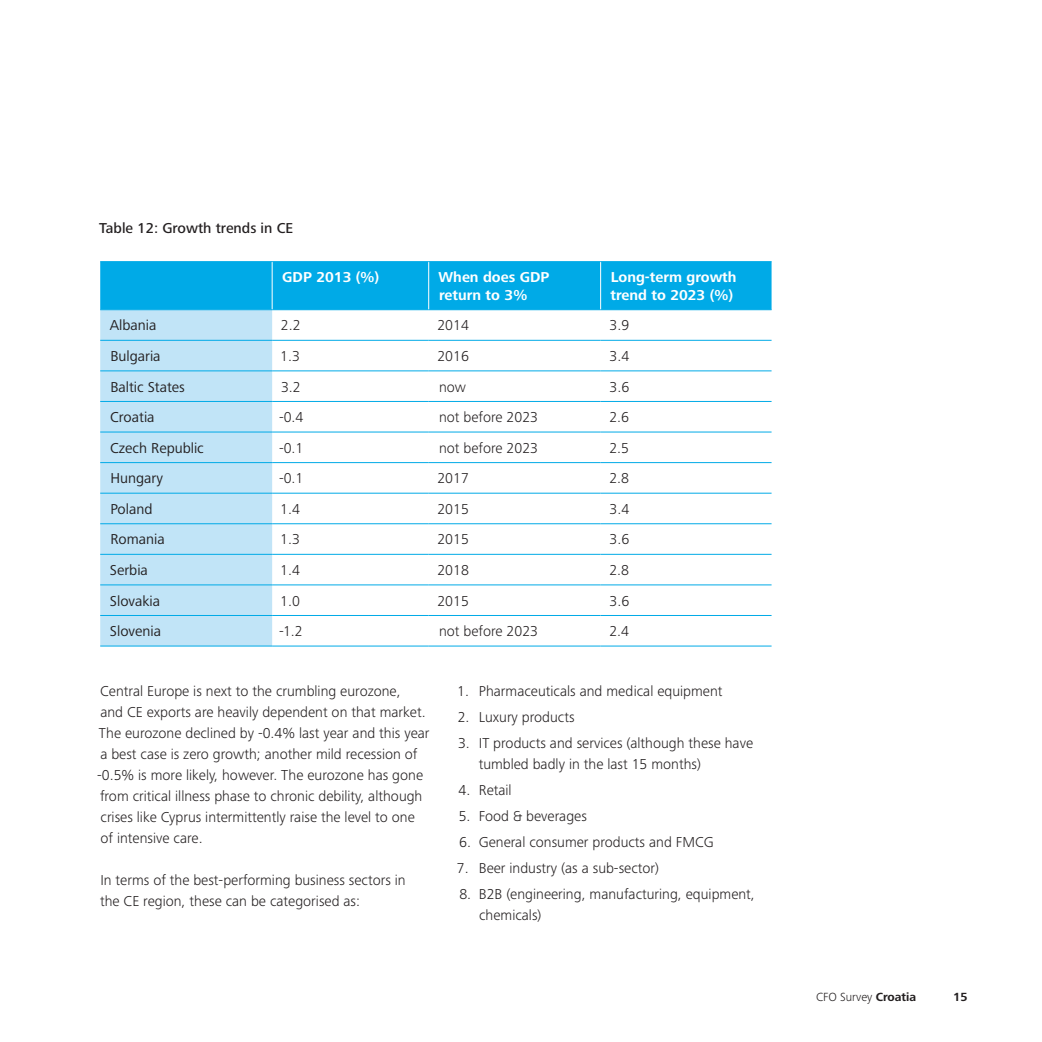
<style>
.page{position:relative;width:1042px;height:1042px;background:#fff}
.page>*{position:absolute;margin:0;border:0;box-sizing:border-box;transform-origin:0 0}
.t1{font:300 14.88px/21px "Frutiger Next Pro";color:#231f20}
.t2{font:14.88px "Frutiger Next Pro";color:#231f20}
.t3{font:700 14.88px/17.5px "Frutiger Next Pro";color:#fff}
.t4{font:500 14.88px "Frutiger Next Pro";color:#231f20}
.t5{font:300 12.25px "Frutiger Next Pro";color:#231f20}
.t6{font:700 12.25px "Frutiger Next Pro";color:#231f20}
.s1{font-weight:700}
</style>
<div class="page">
<div style="left:100px;top:262px;width:671px;height:47px;background:#00aae7"></div>
<div style="left:100px;top:310px;width:172px;height:335px;background:#c1e4f7"></div>
<hr style="left:100px;top:261px;width:172px;height:1px;background:#00aae7">
<hr style="left:272px;top:261px;width:157px;height:1px;background:#00aae7">
<hr style="left:429px;top:261px;width:171px;height:1px;background:#00aae7">
<hr style="left:600px;top:261px;width:171px;height:1px;background:#00aae7">
<hr style="left:272px;top:309px;width:157px;height:1px;background:#00aae7">
<hr style="left:429px;top:309px;width:171px;height:1px;background:#00aae7">
<hr style="left:600px;top:309px;width:171px;height:1px;background:#00aae7">
<hr style="left:272px;top:340px;width:157px;height:1px;background:#00aae7">
<hr style="left:429px;top:340px;width:171px;height:1px;background:#00aae7">
<hr style="left:600px;top:340px;width:171px;height:1px;background:#00aae7">
<hr style="left:272px;top:370px;width:157px;height:1px;background:#00aae7">
<hr style="left:429px;top:370px;width:171px;height:1px;background:#00aae7">
<hr style="left:600px;top:370px;width:171px;height:1px;background:#00aae7">
<hr style="left:272px;top:401px;width:157px;height:1px;background:#00aae7">
<hr style="left:429px;top:401px;width:171px;height:1px;background:#00aae7">
<hr style="left:600px;top:401px;width:171px;height:1px;background:#00aae7">
<hr style="left:272px;top:431px;width:157px;height:1px;background:#00aae7">
<hr style="left:429px;top:431px;width:171px;height:1px;background:#00aae7">
<hr style="left:600px;top:431px;width:171px;height:1px;background:#00aae7">
<hr style="left:272px;top:462px;width:157px;height:1px;background:#00aae7">
<hr style="left:429px;top:462px;width:171px;height:1px;background:#00aae7">
<hr style="left:600px;top:462px;width:171px;height:1px;background:#00aae7">
<hr style="left:272px;top:493px;width:157px;height:1px;background:#00aae7">
<hr style="left:429px;top:493px;width:171px;height:1px;background:#00aae7">
<hr style="left:600px;top:493px;width:171px;height:1px;background:#00aae7">
<hr style="left:272px;top:523px;width:157px;height:1px;background:#00aae7">
<hr style="left:429px;top:523px;width:171px;height:1px;background:#00aae7">
<hr style="left:600px;top:523px;width:171px;height:1px;background:#00aae7">
<hr style="left:272px;top:554px;width:157px;height:1px;background:#00aae7">
<hr style="left:429px;top:554px;width:171px;height:1px;background:#00aae7">
<hr style="left:600px;top:554px;width:171px;height:1px;background:#00aae7">
<hr style="left:272px;top:584px;width:157px;height:1px;background:#00aae7">
<hr style="left:429px;top:584px;width:171px;height:1px;background:#00aae7">
<hr style="left:600px;top:584px;width:171px;height:1px;background:#00aae7">
<hr style="left:272px;top:615px;width:157px;height:1px;background:#00aae7">
<hr style="left:429px;top:615px;width:171px;height:1px;background:#00aae7">
<hr style="left:600px;top:615px;width:171px;height:1px;background:#00aae7">
<hr style="left:272px;top:645px;width:157px;height:1px;background:#00aae7">
<hr style="left:429px;top:645px;width:171px;height:1px;background:#00aae7">
<hr style="left:600px;top:645px;width:171px;height:1px;background:#00aae7">
<hr style="left:272px;top:262px;width:1px;height:47px;background:#fff">
<hr style="left:428px;top:262px;width:1px;height:47px;background:#fff">
<hr style="left:600px;top:262px;width:1px;height:47px;background:#fff">
<hr style="left:100px;top:309px;width:172px;height:1px;background:#00aae7">
<hr style="left:100px;top:340px;width:172px;height:1px;background:#00aae7">
<hr style="left:100px;top:370px;width:172px;height:1px;background:#00aae7">
<hr style="left:100px;top:401px;width:172px;height:1px;background:#00aae7">
<hr style="left:100px;top:431px;width:172px;height:1px;background:#00aae7">
<hr style="left:100px;top:462px;width:172px;height:1px;background:#00aae7">
<hr style="left:100px;top:493px;width:172px;height:1px;background:#00aae7">
<hr style="left:100px;top:523px;width:172px;height:1px;background:#00aae7">
<hr style="left:100px;top:554px;width:172px;height:1px;background:#00aae7">
<hr style="left:100px;top:584px;width:172px;height:1px;background:#00aae7">
<hr style="left:100px;top:615px;width:172px;height:1px;background:#00aae7">
<hr style="left:100px;top:645px;width:172px;height:1px;background:#00aae7">
<p class="t4" style="left:99px;top:220px;width:196px">Table 12: Growth trends in CE</p>
<p class="t3" style="left:282px;top:269px;width:98px">GDP 2013 (%)</p>
<p class="t3" style="left:439px;top:269px;width:112px">When does GDP return to 3%</p>
<p class="t3" style="left:610px;top:269px;width:127px">Long-term growth trend to 2023 (%)</p>
<p class="t2" style="left:110px;top:317px;width:48px">Albania</p>
<p class="t1" style="left:281px;top:315px;width:21px">2.2</p>
<p class="t1" style="left:437px;top:315px;width:33px">2014</p>
<p class="t1" style="left:609px;top:315px;width:21px">3.9</p>
<p class="t2" style="left:110px;top:347px;width:52px">Bulgaria</p>
<p class="t1" style="left:280px;top:345px;width:21px">1.3</p>
<p class="t1" style="left:437px;top:345px;width:33px">2016</p>
<p class="t1" style="left:609px;top:345px;width:21px">3.4</p>
<p class="t2" style="left:110px;top:378px;width:76px">Baltic States</p>
<p class="t1" style="left:281px;top:376px;width:21px">3.2</p>
<p class="t1" style="left:439px;top:376px;width:29px">now</p>
<p class="t1" style="left:609px;top:376px;width:21px">3.6</p>
<p class="t2" style="left:110px;top:409px;width:46px">Croatia</p>
<p class="t1" style="left:279px;top:407px;width:26px">-0.4</p>
<p class="t1" style="left:439px;top:407px;width:101px">not before 2023</p>
<p class="t1" style="left:609px;top:407px;width:21px">2.6</p>
<p class="t2" style="left:110px;top:439px;width:95px">Czech Republic</p>
<p class="t1" style="left:279px;top:437px;width:26px">-0.1</p>
<p class="t1" style="left:439px;top:437px;width:101px">not before 2023</p>
<p class="t1" style="left:609px;top:437px;width:21px">2.5</p>
<p class="t2" style="left:110px;top:470px;width:54px">Hungary</p>
<p class="t1" style="left:279px;top:468px;width:26px">-0.1</p>
<p class="t1" style="left:437px;top:468px;width:33px">2017</p>
<p class="t1" style="left:609px;top:468px;width:21px">2.8</p>
<p class="t2" style="left:110px;top:500px;width:44px">Poland</p>
<p class="t1" style="left:280px;top:498px;width:21px">1.4</p>
<p class="t1" style="left:437px;top:498px;width:33px">2015</p>
<p class="t1" style="left:609px;top:498px;width:21px">3.4</p>
<p class="t2" style="left:110px;top:531px;width:56px">Romania</p>
<p class="t1" style="left:280px;top:529px;width:21px">1.3</p>
<p class="t1" style="left:437px;top:529px;width:33px">2015</p>
<p class="t1" style="left:609px;top:529px;width:21px">3.6</p>
<p class="t2" style="left:110px;top:561px;width:40px">Serbia</p>
<p class="t1" style="left:280px;top:559px;width:21px">1.4</p>
<p class="t1" style="left:437px;top:559px;width:33px">2018</p>
<p class="t1" style="left:609px;top:559px;width:21px">2.8</p>
<p class="t2" style="left:110px;top:592px;width:52px">Slovakia</p>
<p class="t1" style="left:280px;top:590px;width:21px">1.0</p>
<p class="t1" style="left:437px;top:590px;width:33px">2015</p>
<p class="t1" style="left:609px;top:590px;width:21px">3.6</p>
<p class="t2" style="left:110px;top:623px;width:53px">Slovenia</p>
<p class="t1" style="left:279px;top:621px;width:25px">-1.2</p>
<p class="t1" style="left:439px;top:621px;width:101px">not before 2023</p>
<p class="t1" style="left:609px;top:621px;width:21px">2.4</p>
<p class="t1" style="left:97px;top:680px;width:334px">Central Europe is next to the crumbling eurozone,<br>and CE exports are heavily dependent on that market.<br>The eurozone declined by -0.4% last year and this year a best case is zero growth; another mild recession of -0.5% is more likely, however. The eurozone has gone from critical illness phase to chronic debility, although crises like Cyprus intermittently raise the level to one<br>of intensive care.</p>
<p class="t1" style="left:100px;top:869px;width:307px">In terms of the best-performing business sectors in the CE region, these can be categorised as:</p>
<p class="t1" style="left:457px;top:680px;width:267px">1. Pharmaceuticals and medical equipment</p>
<p class="t1" style="left:458px;top:706px;width:118px">2. Luxury products</p>
<p class="t1" style="left:479px;top:732px;width:276px;text-indent:-21px">3. IT products and services (although these have tumbled badly in the last 15 months)</p>
<p class="t1" style="left:458px;top:779px;width:55px">4. Retail</p>
<p class="t1" style="left:459px;top:805px;width:130px">5. Food &amp; beverages</p>
<p class="t1" style="left:459px;top:831px;width:256px">6. General consumer products and FMCG</p>
<p class="t1" style="left:457px;top:857px;width:204px">7. Beer industry (as a sub-sector)</p>
<p class="t1" style="left:479px;top:883px;width:277px;text-indent:-20px">8. B2B (engineering, manufacturing, equipment, chemicals)</p>
<p class="t5" style="left:816px;top:990px;width:102px">CFO Survey <span class="s1">Croatia</span></p>
<p class="t6" style="left:953px;top:990px;width:16px">15</p>
</div>
